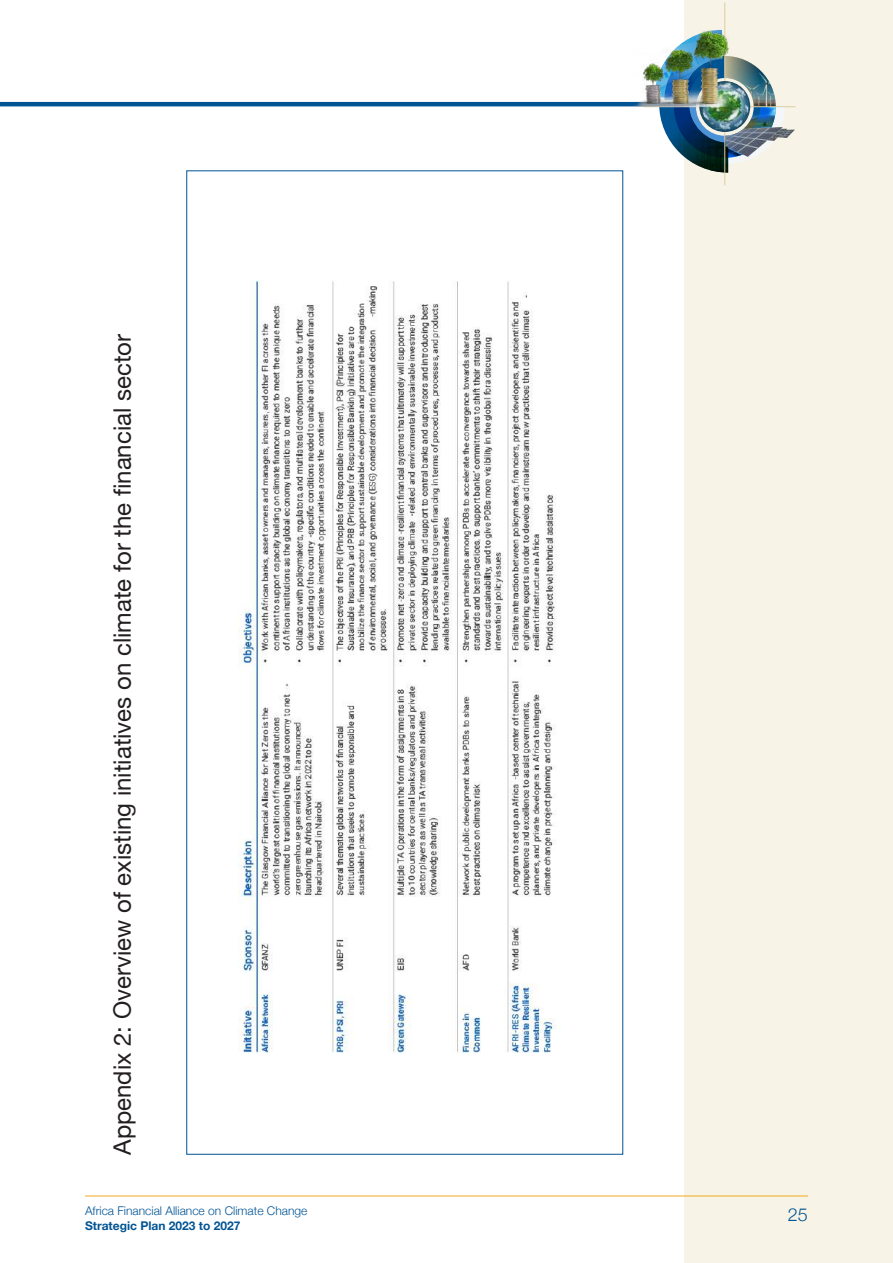
<style>
.page{position:relative;width:893px;height:1263px;background:#fff}
.page>*{position:absolute;margin:0;border:0;box-sizing:border-box;transform-origin:0 0}
.t1{font:24px "Helvetica Neue";color:#231f20}
.t2{font:300 18px "Helvetica Neue";color:#015494}
.t3{font:300 12px "Helvetica Neue";color:#015494}
.t4{font:700 12px "Helvetica Neue";color:#015494}
</style>
<div class="page">
<div style="left:685px;top:0;width:208px;height:1263px;background:#f7f4e7"></div>
<hr style="left:85px;top:1196px;width:723px;height:1px;background:#f2a81f">
<hr style="left:0;top:102px;width:671px;height:4px;background:#015494">
<hr style="left:644px;top:106px;width:151px;height:1px;background:#decea0">
<hr style="left:724px;top:2px;width:1px;height:183px;background:#decea0">
<img style="left:785px;top:128px;width:10px;height:10px">
<img style="left:655px;top:57px;width:130px;height:116px">
<img style="left:699px;top:81px;width:51px;height:51px;border-radius:25px">
<img style="left:632px;top:20px;width:102px;height:87px">
<img style="left:238px;top:280px;width:318px;height:773px">
<p class="t1" style="left:105px;top:1155px;width:822px;rotate:-90deg">Appendix 2: Overview of existing initiatives on climate for the financial sector</p>
<p class="t3" style="left:85px;top:1201px;width:224px">Africa Financial Alliance on Climate Change</p>
<p class="t4" style="left:85px;top:1216px;width:157px">Strategic Plan 2023 to 2027</p>
<p class="t2" style="left:788px;top:1200px;width:22px">25</p>
</div>
